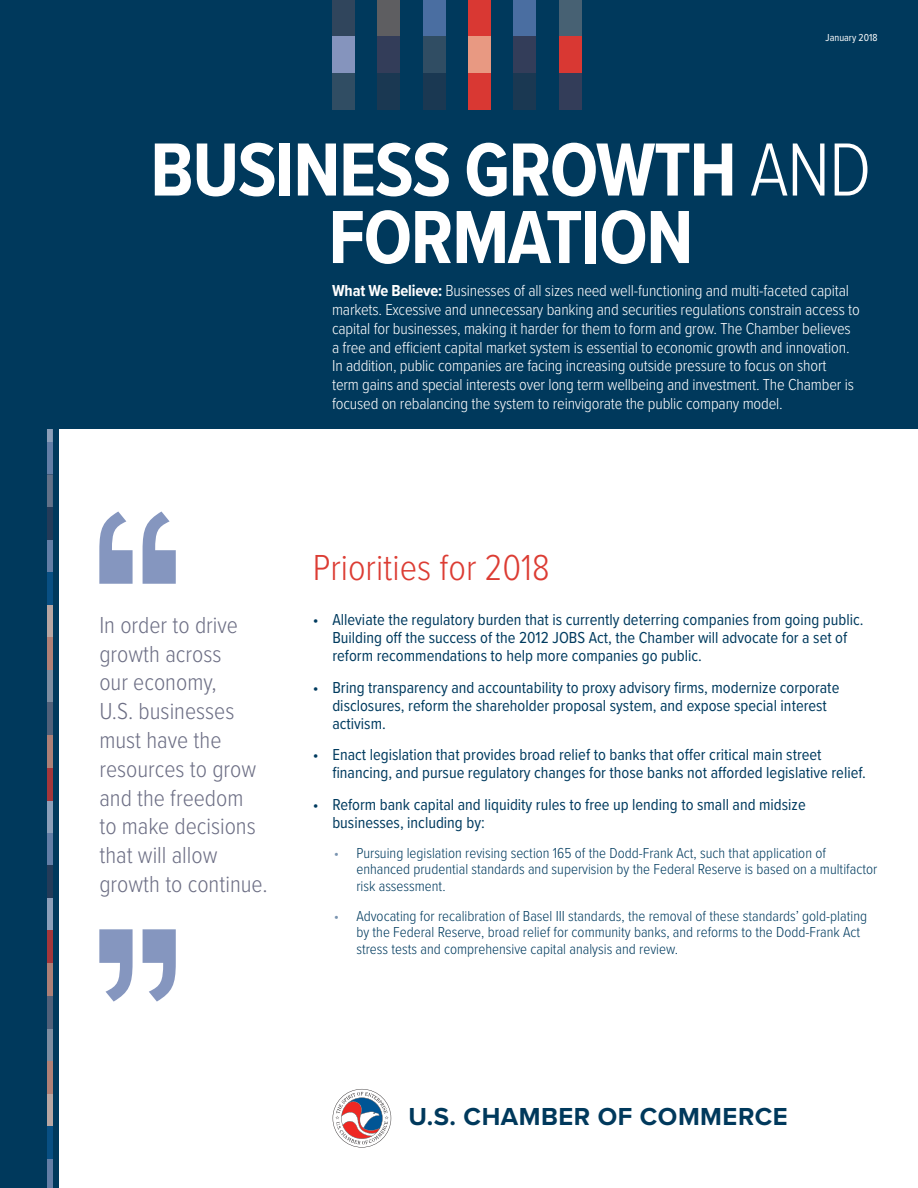
<style>
.page{position:relative;width:918px;height:1188px;background:#fff}
.page>*{position:absolute;margin:0;border:0;box-sizing:border-box;transform-origin:0 0}
._01_issue{font:700 78px/67.5px "Proxima Nova Cond";letter-spacing:-.02em;color:#fff;text-align:center}
._03_Priorities_for_2{font:300 37.5px "Proxima Nova Cond";color:#dc3c33}
.t1{font:700 25.5px "Proxima Nova";letter-spacing:.02em;color:#00395c}
._05_pull_quote{font:300 24px/28.8px "Proxima Nova Cond";color:#6d6f85}
.t2{font:16.5px/18px "Proxima Nova Cond";color:#003b5f}
._02_intro{font:300 16.5px/18.8px "Proxima Nova Cond";letter-spacing:-.01em;color:#fff}
._04_second_bullet{font:300 15px/16.5px "Proxima Nova Cond";color:#003b5f}
.t3{font:10.5px "Proxima Nova Cond";color:#fff}
.s1{font-weight:300}
.s2{font-weight:700}
.s3{color:#7994b0}
</style>
<div class="page">
<div style="left:0;top:0;width:59px;height:1188px;background:#00395c"></div>
<svg style="left:47px;top:429px;width:6px;height:13px"></svg>
<div style="left:47px;top:442px;width:6px;height:33px;background:#637ea6"></div>
<div style="left:47px;top:800px;width:6px;height:33px;background:#8c9fb9"></div>
<div style="left:47px;top:735px;width:6px;height:33px;background:#ad7f76"></div>
<div style="left:47px;top:670px;width:6px;height:33px;background:#7e8da0"></div>
<div style="left:47px;top:605px;width:6px;height:33px;background:#b8a6a2"></div>
<div style="left:47px;top:540px;width:6px;height:33px;background:#637ea6"></div>
<svg style="left:47px;top:475px;width:6px;height:32px"></svg>
<div style="left:47px;top:833px;width:6px;height:33px;background:#637ea6"></div>
<div style="left:47px;top:768px;width:6px;height:32px;background:#a4363b"></div>
<div style="left:47px;top:703px;width:6px;height:32px;background:#51617a"></div>
<div style="left:47px;top:638px;width:6px;height:32px;background:#b08076"></div>
<div style="left:47px;top:572px;width:6px;height:33px;background:#084f83"></div>
<div style="left:47px;top:507px;width:6px;height:33px;background:#233b59"></div>
<div style="left:47px;top:898px;width:6px;height:33px;background:#8c9fb9"></div>
<div style="left:47px;top:963px;width:6px;height:33px;background:#ad7f76"></div>
<div style="left:47px;top:1028px;width:6px;height:33px;background:#7e8da0"></div>
<div style="left:47px;top:1093px;width:6px;height:33px;background:#b8a6a2"></div>
<div style="left:47px;top:1158px;width:6px;height:30px;background:#637ea6"></div>
<div style="left:47px;top:866px;width:6px;height:32px;background:#233b59"></div>
<div style="left:47px;top:931px;width:6px;height:32px;background:#a4363b"></div>
<div style="left:47px;top:996px;width:6px;height:32px;background:#51617a"></div>
<div style="left:47px;top:1061px;width:6px;height:33px;background:#b08076"></div>
<div style="left:47px;top:1126px;width:6px;height:33px;background:#084f83"></div>
<div style="left:0;top:0;width:918px;height:429px;background:#00395c"></div>
<div style="left:559px;top:73px;width:23px;height:37px;background:#333d59"></div>
<div style="left:559px;top:0;width:23px;height:36px;background:#476173"></div>
<div style="left:559px;top:36px;width:23px;height:37px;background:#d93833"></div>
<div style="left:514px;top:73px;width:22px;height:37px;background:#1a3852"></div>
<div style="left:514px;top:0;width:22px;height:36px;background:#4a6ea1"></div>
<div style="left:514px;top:36px;width:22px;height:37px;background:#333d59"></div>
<div style="left:468px;top:73px;width:23px;height:37px;background:#d93833"></div>
<div style="left:468px;top:0;width:23px;height:36px;background:#d93833"></div>
<div style="left:468px;top:36px;width:23px;height:37px;background:#e89982"></div>
<div style="left:377px;top:73px;width:23px;height:37px;background:#1a3852"></div>
<div style="left:377px;top:0;width:23px;height:36px;background:#5e5e61"></div>
<div style="left:377px;top:36px;width:23px;height:37px;background:#333d59"></div>
<div style="left:423px;top:73px;width:23px;height:37px;background:#1a3852"></div>
<div style="left:423px;top:0;width:23px;height:36px;background:#4a6ea1"></div>
<div style="left:423px;top:36px;width:23px;height:37px;background:#304d63"></div>
<div style="left:332px;top:73px;width:23px;height:37px;background:#304d63"></div>
<div style="left:332px;top:0;width:23px;height:36px;background:#30455c"></div>
<div style="left:332px;top:36px;width:23px;height:37px;background:#8594bd"></div>
<svg style="left:333px;top:1089px;width:58px;height:58px"></svg>
<svg style="left:99px;top:512px;width:77px;height:72px"></svg>
<svg style="left:99px;top:929px;width:77px;height:73px"></svg>
<p class="t3" style="left:826px;top:29px;width:53px">January 2018</p>
<p class="_01_issue" style="left:150px;top:134px;width:723px">BUSINESS GROWTH <span class="s1">AND<br></span>FORMATION</p>
<p class="_02_intro" style="left:332px;top:281px;width:529px"><span class="s2">What We Believe:</span> Businesses of all sizes need well-functioning and multi-faceted capital markets. Excessive and unnecessary banking and securities regulations constrain access to capital for businesses, making it harder for them to form and grow. The Chamber believes a free and efficient capital market system is essential to economic growth and innovation.<br>In addition, public companies are facing increasing outside pressure to focus on short<br>term gains and special interests over long term wellbeing and investment. The Chamber is focused on rebalancing the system to reinvigorate the public company model.</p>
<p class="_05_pull_quote" style="left:99px;top:609px;width:170px">In order to drive growth across<br>our economy,<br>U.S. businesses must have the resources to grow and the freedom<br>to make decisions that will allow growth to continue.</p>
<p class="_03_Priorities_for_2" style="left:313px;top:540px;width:238px">Priorities for 2018</p>
<p class="t2" style="left:332px;top:610px;width:533px;text-indent:-20px">• Alleviate the regulatory burden that is currently deterring companies from going public.<br>Building off the success of the 2012 JOBS Act, the Chamber will advocate for a set of reform recommendations to help more companies go public.</p>
<p class="t2" style="left:332px;top:677px;width:508px;text-indent:-20px">• Bring transparency and accountability to proxy advisory firms, modernize corporate disclosures, reform the shareholder proposal system, and expose special interest activism.</p>
<p class="t2" style="left:332px;top:745px;width:535px;text-indent:-20px">• Enact legislation that provides broad relief to banks that offer critical main street financing, and pursue regulatory changes for those banks not afforded legislative relief.</p>
<p class="t2" style="left:332px;top:794px;width:475px;text-indent:-20px">• Reform bank capital and liquidity rules to free up lending to small and midsize businesses, including by:</p>
<p class="_04_second_bullet" style="left:356px;top:844px;width:522px;text-indent:-22px"><span class="s3">•</span> Pursuing legislation revising section 165 of the Dodd-Frank Act, such that application of enhanced prudential standards and supervision by the Federal Reserve is based on a multifactor risk assessment.</p>
<p class="_04_second_bullet" style="left:356px;top:907px;width:512px;text-indent:-22px"><span class="s3">•</span> Advocating for recalibration of Basel III standards, the removal of these standards’ gold-plating by the Federal Reserve, broad relief for community banks, and reforms to the Dodd-Frank Act stress tests and comprehensive capital analysis and review.</p>
<h3 class="t1" style="left:408px;top:1097px;width:381px">U.S. CHAMBER OF COMMERCE</h3>
</div>
